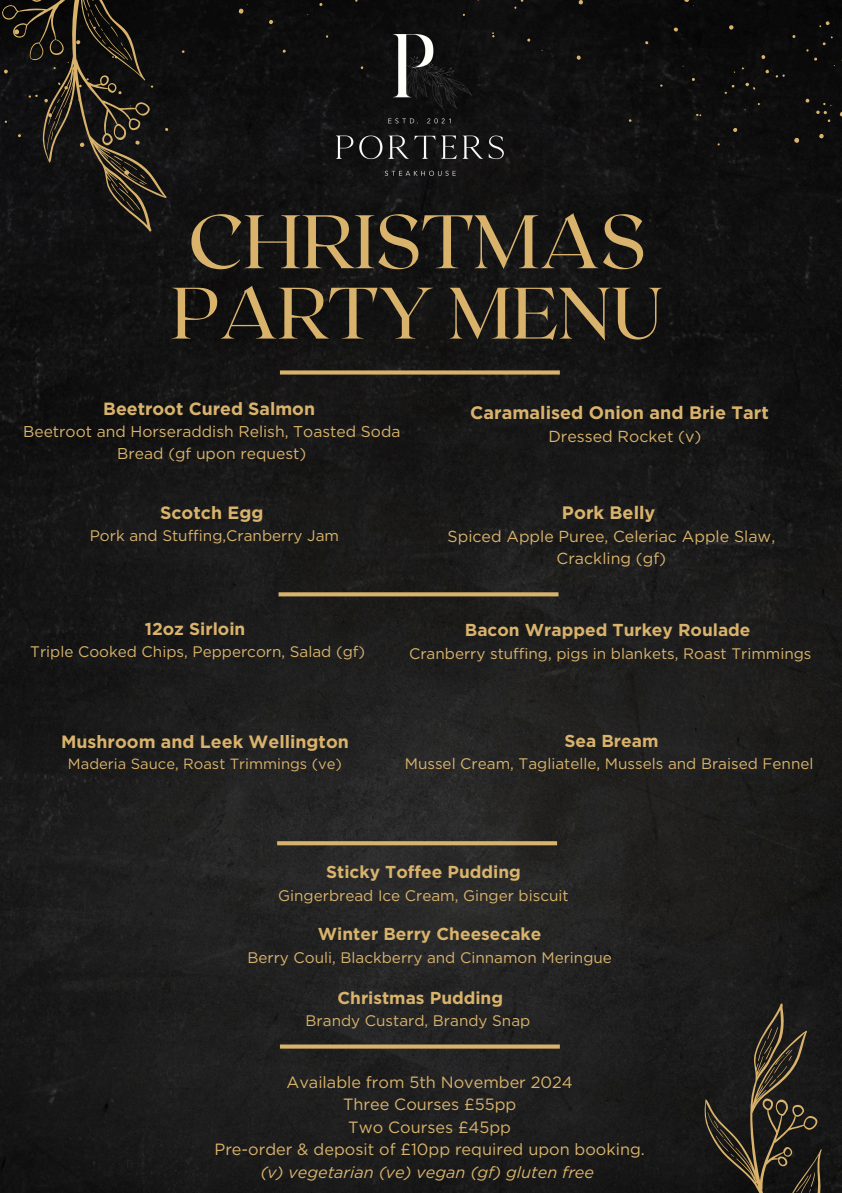
<style>
.page{position:relative;width:842px;height:1193px;background:#fff}
.page>*{position:absolute;margin:0;border:0;box-sizing:border-box;transform-origin:0 0}
.t1{font:75.6px "Roxborough CF";color:#d9b36c}
.t2{font:72.6px "Roxborough CF";color:#d9b36c}
.t3{font:700 18.05px "Gotham";color:#d9b36c}
.t4{font:700 17.8px "Gotham";color:#d9b36c}
.t5{font:700 17.7px "Gotham";color:#d9b36c}
.t6{font:700 17.3px "Gotham";color:#d9b36c}
.t7{font:16.3px/22.5px "Gotham";color:#d9b36c;text-align:center}
.t8{font:15.95px/22.1px "Gotham";color:#d9b36c;text-align:center}
.t9{font:15.65px/21.8px "Gotham";color:#d9b36c;text-align:center}
.t10{font:15.3px "Gotham";color:#d9b36c}
.t11{font:14.8px "Gotham";color:#d9b36c}
.s1{font-style:italic}
</style>
<div class="page">
<img style="left:0;top:0;width:842px;height:1192px">
<div style="left:616px;top:1002px;width:24px;height:190px;background:#1b1b1b"></div>
<svg style="left:640px;top:989px;width:202px;height:203px;background:#24211d"></svg>
<svg style="left:0;top:0;width:259px;height:246px;background:#181614"></svg>
<svg style="left:684px;top:0;width:10px;height:6px"></svg>
<svg style="left:729px;top:25px;width:4px;height:5px"></svg>
<svg style="left:819px;top:21px;width:11px;height:6px"></svg>
<svg style="left:674px;top:27px;width:4px;height:5px"></svg>
<svg style="left:823px;top:36px;width:10px;height:9px"></svg>
<svg style="left:761px;top:55px;width:4px;height:4px"></svg>
<svg style="left:765px;top:70px;width:4px;height:3px"></svg>
<svg style="left:775px;top:74px;width:10px;height:4px"></svg>
<svg style="left:745px;top:83px;width:10px;height:7px"></svg>
<svg style="left:724px;top:85px;width:10px;height:9px"></svg>
<svg style="left:805px;top:99px;width:4px;height:4px"></svg>
<svg style="left:840px;top:109px;width:2px;height:7px"></svg>
<svg style="left:696px;top:113px;width:5px;height:3px"></svg>
<svg style="left:816px;top:103px;width:15px;height:19px"></svg>
<svg style="left:733px;top:128px;width:4px;height:4px"></svg>
<svg style="left:813px;top:134px;width:11px;height:4px"></svg>
<svg style="left:794px;top:137px;width:5px;height:6px"></svg>
<svg style="left:106px;top:155px;width:43px;height:56px;background:#3e3526"></svg>
<svg style="left:80px;top:142px;width:5px;height:5px"></svg>
<svg style="left:135px;top:141px;width:5px;height:4px"></svg>
<svg style="left:118px;top:91px;width:4px;height:3px"></svg>
<svg style="left:29px;top:82px;width:43px;height:68px;background:#2a251d"></svg>
<svg style="left:79px;top:78px;width:10px;height:9px"></svg>
<svg style="left:4px;top:69px;width:4px;height:4px"></svg>
<svg style="left:14px;top:29px;width:5px;height:6px"></svg>
<svg style="left:76px;top:0;width:60px;height:60px;background:#231e16"></svg>
<svg style="left:239px;top:4px;width:9px;height:10px"></svg>
<svg style="left:269px;top:20px;width:4px;height:4px"></svg>
<svg style="left:319px;top:3px;width:4px;height:3px"></svg>
<svg style="left:578px;top:0;width:5px;height:5px"></svg>
<svg style="left:577px;top:55px;width:4px;height:5px"></svg>
<svg style="left:527px;top:38px;width:3px;height:4px"></svg>
<svg style="left:514px;top:0;width:9px;height:9px"></svg>
<svg style="left:280px;top:370px;width:280px;height:4px"></svg>
<svg style="left:279px;top:592px;width:279px;height:4px"></svg>
<svg style="left:277px;top:841px;width:280px;height:4px"></svg>
<img style="left:337px;top:34px;width:167px;height:141px">
<svg style="left:280px;top:1044px;width:280px;height:4px"></svg>
<p class="t1" style="left:188px;top:192px;width:460px">CHRISTMAS</p>
<p class="t2" style="left:171px;top:266px;width:493px">PARTY MENU</p>
<p class="t5" style="left:103px;top:397px;width:213px">Beetroot Cured Salmon</p>
<p class="t9" style="left:23px;top:420px;width:379px">Beetroot and Horseraddish Relish, Toasted Soda<br>Bread (gf upon request)</p>
<p class="t4" style="left:160px;top:501px;width:105px">Scotch Egg</p>
<p class="t10" style="left:90px;top:526px;width:251px">Pork and Stuffing,Cranberry Jam</p>
<p class="t3" style="left:470px;top:402px;width:300px">Caramalised Onion and Brie Tart</p>
<p class="t8" style="left:548px;top:425px;width:154px">Dressed Rocket (v)</p>
<p class="t3" style="left:562px;top:501px;width:95px">Pork Belly</p>
<p class="t8" style="left:447px;top:525px;width:329px">Spiced Apple Puree, Celeriac Apple Slaw,<br>Crackling (gf)</p>
<h1 class="t6" style="left:145px;top:617px;width:102px">12oz Sirloin</h1>
<p class="t10" style="left:30px;top:642px;width:336px">Triple Cooked Chips, Peppercorn, Salad (gf)</p>
<p class="t6" style="left:465px;top:619px;width:287px">Bacon Wrapped Turkey Roulade</p>
<p class="t10" style="left:409px;top:643px;width:404px">Cranberry stuffing, pigs in blankets, Roast Trimmings</p>
<p class="t4" style="left:61px;top:730px;width:289px">Mushroom and Leek Wellington</p>
<p class="t11" style="left:68px;top:755px;width:276px">Maderia Sauce, Roast Trimmings (ve)</p>
<p class="t6" style="left:564px;top:730px;width:96px">Sea Bream</p>
<h1 class="t10" style="left:405px;top:754px;width:410px">Mussel Cream, Tagliatelle, Mussels and Braised Fennel</h1>
<p class="t6" style="left:326px;top:861px;width:196px">Sticky Toffee Pudding</p>
<h2 class="t10" style="left:278px;top:886px;width:292px">Gingerbread Ice Cream, Ginger biscuit</h2>
<p class="t6" style="left:318px;top:923px;width:225px">Winter Berry Cheesecake</p>
<p class="t10" style="left:247px;top:948px;width:366px">Berry Couli, Blackberry and Cinnamon Meringue</p>
<p class="t6" style="left:337px;top:986px;width:167px">Christmas Pudding</p>
<p class="t10" style="left:306px;top:1011px;width:226px">Brandy Custard, Brandy Snap</p>
<p class="t7" style="left:214px;top:1070px;width:432px">Available from 5th November 2024<br>Three Courses £55pp<br>Two Courses £45pp<br>Pre-order &amp; deposit of £10pp required upon booking. <span class="s1">(v) vegetarian (ve) vegan (gf) gluten free</span></p>
</div>
